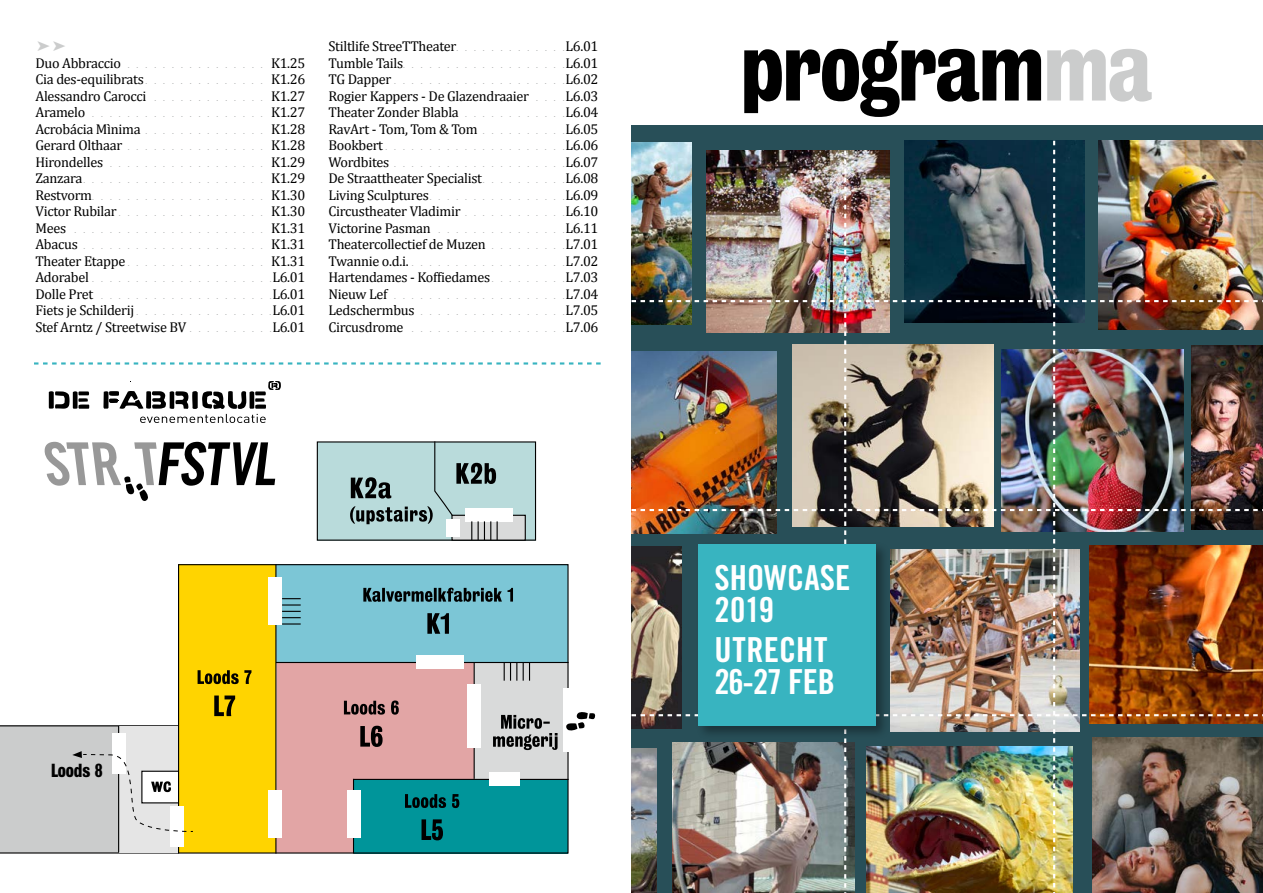
<style>
.page{position:relative;width:1263px;height:893px;background:#fff}
.page>*{position:absolute;margin:0;border:0;box-sizing:border-box;transform-origin:0 0}
.plat{font:87.3px "Bureau Grot Three Seven";letter-spacing:-.02em;color:#000}
.t1{font:34.5px "Trade Gothic Bold Cond Twenty";color:#fff}
.plat-2{font:17.25px "Bureau Grot Three Seven";letter-spacing:-.01em;color:#000}
.plat-3{font:14.25px "Cambria";letter-spacing:-.02em;color:#000}
.plat-4{font:9px "Cambria";color:#afb0b0}
.s1{font-size:9px;color:#afb0b0}
.s2{font-size:14.25px;color:#000}
.s3{color:#cbcccc}
</style>
<div class="page">
<svg style="left:49px;top:391px;width:40px;height:18px"></svg>
<svg style="left:103px;top:381px;width:178px;height:42px"></svg>
<svg style="left:44px;top:442px;width:232px;height:59px"></svg>
<svg style="left:34px;top:362px;width:567px;height:3px"></svg>
<img style="left:631px;top:141px;width:632px;height:752px">
<div style="left:179px;top:565px;width:97px;height:288px;background:#ffd400"></div>
<div style="left:276px;top:565px;width:292px;height:98px;background:#7cc6d6"></div>
<div style="left:475px;top:662px;width:93px;height:118px;background:#d9dada"></div>
<div style="left:354px;top:780px;width:214px;height:74px;background:#00959a"></div>
<hr style="left:275px;top:564px;width:1px;height:290px;background:#000">
<hr style="left:276px;top:662px;width:293px;height:1px;background:#000">
<hr style="left:353px;top:779px;width:216px;height:1px;background:#000">
<hr style="left:353px;top:779px;width:1px;height:75px;background:#000">
<hr style="left:474px;top:662px;width:1px;height:117px;background:#000">
<div style="left:467px;top:684px;width:13px;height:64px;background:#fff"></div>
<div style="left:417px;top:655px;width:47px;height:14px;background:#fff"></div>
<div style="left:489px;top:772px;width:31px;height:14px;background:#fff"></div>
<div style="left:269px;top:790px;width:13px;height:47px;background:#fff"></div>
<div style="left:269px;top:577px;width:13px;height:48px;background:#fff"></div>
<svg style="left:427px;top:613px;width:22px;height:21px"></svg>
<svg style="left:363px;top:588px;width:150px;height:14px"></svg>
<svg style="left:214px;top:695px;width:21px;height:21px"></svg>
<svg style="left:198px;top:670px;width:53px;height:14px"></svg>
<svg style="left:276px;top:662px;width:198px;height:191px"></svg>
<svg style="left:493px;top:715px;width:65px;height:35px"></svg>
<svg style="left:282px;top:598px;width:19px;height:27px"></svg>
<svg style="left:523px;top:663px;width:7px;height:18px"></svg>
<svg style="left:504px;top:663px;width:13px;height:18px"></svg>
<div style="left:317px;top:442px;width:218px;height:98px;background:#b9dbdb"></div>
<div style="left:317px;top:441px;width:219px;height:100px;border:1px solid #000"></div>
<div style="left:452px;top:515px;width:73px;height:25px;background:#d9dada"></div>
<div style="left:451px;top:515px;width:75px;height:26px;border:1px solid #000"></div>
<div style="left:465px;top:508px;width:47px;height:13px;background:#fff"></div>
<svg style="left:350px;top:441px;width:148px;height:99px"></svg>
<svg style="left:0;top:725px;width:194px;height:128px;background:#d0cec0"></svg>
<div style="left:563px;top:689px;width:14px;height:63px;background:#fff"></div>
<svg style="left:566px;top:712px;width:30px;height:19px"></svg>
<p class="plat-3" style="left:35px;top:54px;width:87px">Duo Abbraccio</p>
<p class="plat-3" style="left:271px;top:54px;width:36px">K1.25</p>
<p class="plat-3" style="left:35px;top:71px;width:272px">Cia des-equilibrats <span class="s1">. . . . . . . . . . . . . .</span> K1.26</p>
<p class="plat-3" style="left:35px;top:87px;width:113px">Alessandro Carocci</p>
<p class="plat-3" style="left:271px;top:87px;width:36px">K1.27</p>
<p class="plat-3" style="left:35px;top:104px;width:52px">Aramelo</p>
<p class="plat-3" style="left:271px;top:104px;width:36px">K1.27</p>
<p class="plat-3" style="left:35px;top:120px;width:107px">Acrobácia Mìnima</p>
<p class="plat-3" style="left:271px;top:120px;width:36px">K1.28</p>
<p class="plat-3" style="left:35px;top:137px;width:88px">Gerard Olthaar</p>
<p class="plat-3" style="left:271px;top:137px;width:36px">K1.28</p>
<p class="plat-3" style="left:35px;top:153px;width:69px">Hirondelles</p>
<p class="plat-3" style="left:271px;top:153px;width:36px">K1.29</p>
<p class="plat-3" style="left:35px;top:170px;width:48px">Zanzara</p>
<p class="plat-3" style="left:271px;top:170px;width:36px">K1.29</p>
<p class="plat-3" style="left:35px;top:186px;width:58px">Restvorm</p>
<p class="plat-3" style="left:271px;top:186px;width:36px">K1.30</p>
<p class="plat-3" style="left:35px;top:203px;width:272px">Victor Rubilar <span class="s1">. . . . . . . . . . . . . . . . .</span> K1.30</p>
<p class="plat-3" style="left:35px;top:219px;width:32px">Mees</p>
<p class="plat-3" style="left:271px;top:219px;width:36px">K1.31</p>
<p class="plat-3" style="left:35px;top:236px;width:44px">Abacus</p>
<p class="plat-3" style="left:271px;top:236px;width:36px">K1.31</p>
<p class="plat-3" style="left:35px;top:252px;width:272px">Theater Etappe <span class="s1">. . . . . . . . . . . . . . . .</span> K1.31</p>
<p class="plat-3" style="left:35px;top:269px;width:55px">Adorabel</p>
<p class="plat-3" style="left:272px;top:269px;width:35px">L6.01</p>
<p class="plat-3" style="left:35px;top:285px;width:59px">Dolle Pret</p>
<p class="plat-3" style="left:272px;top:285px;width:35px">L6.01</p>
<p class="plat-3" style="left:35px;top:302px;width:272px">Fiets je Schilderij <span class="s1">. . . . . . . . . . . . . . .</span> L6.01</p>
<p class="plat-3" style="left:35px;top:318px;width:152px">Stef Arntz / Streetwise BV</p>
<p class="plat-3" style="left:272px;top:318px;width:35px">L6.01</p>
<p class="plat-3" style="left:328px;top:38px;width:130px">Stiltlife StreeTTheater</p>
<p class="plat-3" style="left:565px;top:38px;width:35px">L6.01</p>
<p class="plat-3" style="left:328px;top:54px;width:76px">Tumble Tails</p>
<p class="plat-3" style="left:565px;top:54px;width:35px">L6.01</p>
<p class="plat-4" style="left:328px;top:76px;width:272px"><span class="s2">TG Dapper</span> . . . . . . . . . . . . . . . . . . . <span class="s2">L6.02</span></p>
<p class="plat-3" style="left:328px;top:87px;width:202px">Rogier Kappers - De Glazendraaier</p>
<p class="plat-3" style="left:565px;top:87px;width:35px">L6.03</p>
<p class="plat-3" style="left:328px;top:104px;width:132px">Theater Zonder Blabla</p>
<p class="plat-3" style="left:565px;top:104px;width:35px">L6.04</p>
<p class="plat-3" style="left:328px;top:120px;width:151px">RavArt - Tom, Tom &amp; Tom</p>
<p class="plat-3" style="left:565px;top:120px;width:35px">L6.05</p>
<p class="plat-4" style="left:328px;top:142px;width:272px"><span class="s2">Bookbert</span> . . . . . . . . . . . . . . . . . . . . <span class="s2">L6.06</span></p>
<p class="plat-3" style="left:328px;top:153px;width:62px">Wordbites</p>
<p class="plat-3" style="left:565px;top:153px;width:35px">L6.07</p>
<p class="plat-3" style="left:328px;top:170px;width:155px">De Straattheater Specialist</p>
<p class="plat-3" style="left:565px;top:170px;width:35px">L6.08</p>
<p class="plat-3" style="left:328px;top:186px;width:102px">Living Sculptures</p>
<p class="plat-3" style="left:565px;top:186px;width:35px">L6.09</p>
<p class="plat-3" style="left:328px;top:203px;width:134px">Circustheater Vladimir</p>
<p class="plat-3" style="left:565px;top:203px;width:35px">L6.10</p>
<p class="plat-3" style="left:328px;top:219px;width:104px">Victorine Pasman</p>
<p class="plat-3" style="left:565px;top:219px;width:35px">L6.11</p>
<p class="plat-3" style="left:328px;top:236px;width:159px">Theatercollectief de Muzen</p>
<p class="plat-3" style="left:565px;top:236px;width:35px">L7.01</p>
<p class="plat-3" style="left:328px;top:252px;width:272px">Twannie o.d.i. <span class="s1">. . . . . . . . . . . . . . . . . .</span> L7.02</p>
<p class="plat-3" style="left:328px;top:269px;width:272px">Hartendames - Koffiedames <span class="s1">. . . . . . . .</span> L7.03</p>
<p class="plat-3" style="left:328px;top:285px;width:61px">Nieuw Lef</p>
<p class="plat-3" style="left:565px;top:285px;width:35px">L7.04</p>
<p class="plat-3" style="left:328px;top:302px;width:88px">Ledschermbus</p>
<p class="plat-3" style="left:565px;top:302px;width:35px">L7.05</p>
<p class="plat-3" style="left:328px;top:318px;width:77px">Circusdrome</p>
<p class="plat-3" style="left:565px;top:318px;width:35px">L7.06</p>
<p class="plat-2" style="left:51px;top:760px;width:53px">Loods 8</p>
<p class="plat" style="left:740px;top:17px;width:414px">program<span class="s3">ma</span></p>
<p class="t1" style="left:714px;top:557px;width:137px">SHOWCASE</p>
<p class="t1" style="left:714px;top:589px;width:61px">2019</p>
<p class="t1" style="left:714px;top:629px;width:115px">UTRECHT</p>
<p class="t1" style="left:714px;top:660px;width:122px">26-27 FEB</p>
</div>
